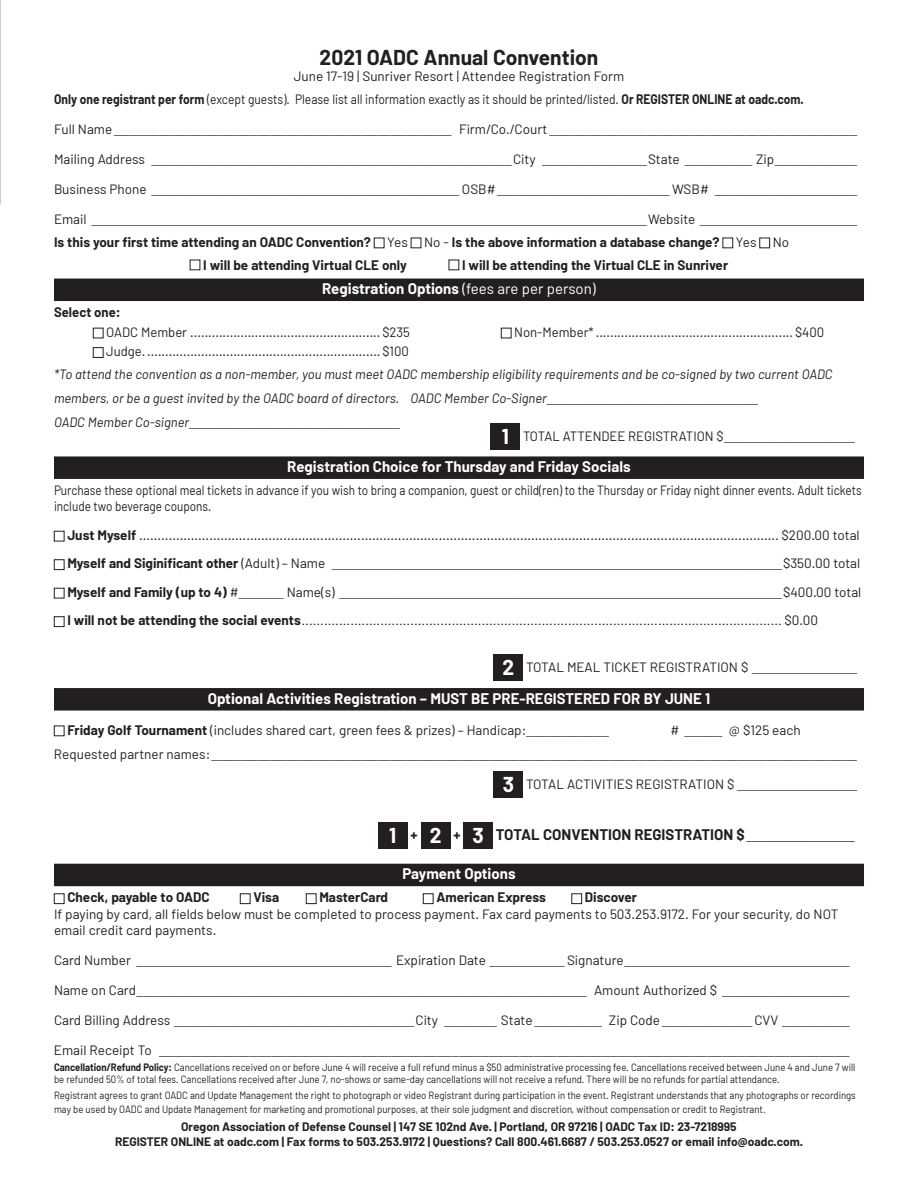
<style>
.page{position:relative;width:918px;height:1188px;background:#fff}
.page>*{position:absolute;margin:0;border:0;box-sizing:border-box;transform-origin:0 0}
.t1{font:700 21px "Barlow";color:#231f20}
.t2{font:700 15px "Barlow";color:#fff}
.t3{font:700 15px "Barlow";color:#231f20}
.t4{font:13.5px/28.5px "Helvetica";color:#231f20;text-align:justify}
.t5{font:13.5px/23px "Barlow";color:#231f20}
.t6{font:700 13.5px/23px "Barlow";color:#231f20}
.t7{font:italic 13.5px/24px "Barlow";color:#231f20}
.t8{font:13.5px/16.2px "Barlow";color:#231f20;scale:.87 1}
.t9{font:700 12px/14.4px "Barlow";color:#231f20;text-align:center}
.t10{font:10.5px/12.6px "Barlow";color:#231f20;scale:.91 1}
.s1{font-weight:700}
.s2{font-family:"Barlow"}
.s3{font-weight:400}
.s4{font-family:"Helvetica";font-style:normal}
.s5{font-family:"Barlow";font-style:italic}
.s6{font-weight:700;font-size:21px;color:#fff}
.s7{font-family:"Helvetica"}
.s8{font-family:"Barlow";font-weight:700}
.s9{font-size:21px;color:#fff}
</style>
<div class="page">
<div style="left:54px;top:279px;width:810px;height:22px;background:#231f20"></div>
<div style="left:54px;top:456px;width:810px;height:23px;background:#231f20"></div>
<div style="left:54px;top:688px;width:810px;height:23px;background:#231f20"></div>
<div style="left:54px;top:864px;width:810px;height:22px;background:#231f20"></div>
<div style="left:723px;top:238px;width:10px;height:10px;border:1px solid #231f20"></div>
<div style="left:759px;top:238px;width:11px;height:10px;border:1px solid #231f20"></div>
<div style="left:93px;top:328px;width:10px;height:10px;border:1px solid #231f20"></div>
<div style="left:501px;top:328px;width:10px;height:10px;border:1px solid #231f20"></div>
<div style="left:93px;top:347px;width:10px;height:11px;border:1px solid #231f20"></div>
<div style="left:490px;top:423px;width:30px;height:27px;background:#231f20"></div>
<div style="left:54px;top:531px;width:10px;height:10px;border:1px solid #231f20"></div>
<div style="left:54px;top:559px;width:10px;height:11px;border:1px solid #231f20"></div>
<div style="left:54px;top:588px;width:10px;height:10px;border:1px solid #231f20"></div>
<div style="left:54px;top:616px;width:10px;height:11px;border:1px solid #231f20"></div>
<div style="left:494px;top:654px;width:29px;height:27px;background:#231f20"></div>
<div style="left:54px;top:726px;width:10px;height:10px;border:1px solid #231f20"></div>
<div style="left:494px;top:771px;width:29px;height:27px;background:#231f20"></div>
<div style="left:378px;top:822px;width:30px;height:27px;background:#231f20"></div>
<div style="left:421px;top:822px;width:30px;height:27px;background:#231f20"></div>
<div style="left:463px;top:822px;width:30px;height:27px;background:#231f20"></div>
<div style="left:54px;top:894px;width:10px;height:10px;border:1px solid #231f20"></div>
<div style="left:240px;top:894px;width:10px;height:10px;border:1px solid #231f20"></div>
<div style="left:306px;top:894px;width:10px;height:10px;border:1px solid #231f20"></div>
<div style="left:423px;top:894px;width:10px;height:10px;border:1px solid #231f20"></div>
<div style="left:572px;top:894px;width:10px;height:10px;border:1px solid #231f20"></div>
<h1 class="t1" style="left:320px;top:44px;width:280px">2021 OADC Annual Convention</h1>
<p class="t5" style="left:54px;top:64px;width:751px;text-indent:240px">June 17-19 | Sunriver Resort | Attendee Registration Form<br><span class="s1">Only one registrant per form</span> (except guests). Please list all information exactly as it should be printed/listed. <span class="s1">Or REGISTER ONLINE at oadc.com.</span></p>
<p class="t4" style="left:54px;top:115px;width:805px"><span class="s2">Full Name</span>_____________________________________________ <span class="s2">Firm/Co./Court</span> _________________________________________</p>
<p class="t4" style="left:54px;top:145px;width:805px"><span class="s2">Mailing Address</span> ________________________________________________<span class="s2">City</span> ______________<span class="s2">State</span> _________ <span class="s2">Zip</span>___________</p>
<p class="t4" style="left:54px;top:175px;width:805px"><span class="s2">Business Phone</span> _________________________________________ <span class="s2">OSB#</span>_______________________ <span class="s2">WSB#</span> ___________________</p>
<p class="t4" style="left:54px;top:205px;width:805px"><span class="s2">Email</span> __________________________________________________________________________<span class="s2">Website</span> _____________________</p>
<p class="t6" style="left:203px;top:230px;width:588px;text-indent:-149px">Is this your first time attending an OADC Convention? <span class="s3">Yes No -</span> Is the above information a database change? <span class="s3">Yes No<br></span>I will be attending Virtual CLE only</p>
<p class="t6" style="left:462px;top:253px;width:268px">I will be attending the Virtual CLE in Sunriver</p>
<p class="t2" style="left:322px;top:280px;width:275px">Registration Options <span class="s3">(fees are per person)</span></p>
<p class="t6" style="left:54px;top:301px;width:68px">Select one:</p>
<p class="t5" style="left:106px;top:320px;width:305px">OADC Member ..................................................... $235</p>
<p class="t5" style="left:514px;top:320px;width:311px">Non-Member* ....................................................... $400</p>
<p class="t5" style="left:106px;top:340px;width:304px">Judge. ................................................................. $100</p>
<p class="t7" style="left:54px;top:362px;width:780px">*To attend the convention as a non-member, you must meet OADC membership eligibility requirements and be co-signed by two current OADC members, or be a guest invited by the OADC board of directors. OADC Member Co-Signer<span class="s4">_____________________________</span></p>
<p class="t4" style="left:54px;top:409px;width:348px"><span class="s5">OADC Member Co-signer</span>_____________________________</p>
<p class="t5" style="left:502px;top:424px;width:355px"><span class="s6">1</span> TOTAL ATTENDEE REGISTRATION $<span class="s7">__________________</span></p>
<p class="t2" style="left:287px;top:457px;width:345px">Registration Choice for Thursday and Friday Socials</p>
<p class="t8" style="left:54px;top:482px;width:930px">Purchase these optional meal tickets in advance if you wish to bring a companion, guest or child(ren) to the Thursday or Friday night dinner events. Adult tickets include two beverage coupons.</p>
<p class="t5" style="left:67px;top:523px;width:794px"><span class="s1">Just Myself</span> ............................................................................................................................................................................. $200.00 total</p>
<p class="t4" style="left:67px;top:550px;width:796px"><span class="s8">Myself and Siginificant other</span> <span class="s2">(Adult) – Name</span> ____________________________________________________________<span class="s2">$350.00 total </span><span class="s8">Myself and Family (up to 4)</span> <span class="s2">#</span>______ <span class="s2">Name(s)</span> ___________________________________________________________<span class="s2">$400.00 total </span><span class="s8">I will not be attending the social events</span>................................................................................................................................ <span class="s2">$0.00</span></p>
<p class="t5" style="left:502px;top:656px;width:356px"><span class="s6">2</span> TOTAL MEAL TICKET REGISTRATION $ <span class="s7">______________</span></p>
<p class="t2" style="left:208px;top:689px;width:504px">Optional Activities Registration – MUST BE PRE-REGISTERED FOR BY JUNE 1</p>
<p class="t5" style="left:67px;top:718px;width:543px"><span class="s1">Friday Golf Tournament</span> (includes shared cart, green fees &amp; prizes) – Handicap:<span class="s7">___________</span></p>
<p class="t5" style="left:670px;top:718px;width:132px"># <span class="s7">_____</span> @ $125 each</p>
<p class="t4" style="left:54px;top:740px;width:805px"><span class="s2">Requested partner names:</span>______________________________________________________________________________________</p>
<p class="t5" style="left:503px;top:773px;width:356px"><span class="s6">3</span> TOTAL ACTIVITIES REGISTRATION $ <span class="s7">________________</span></p>
<p class="t3" style="left:389px;top:826px;width:467px"><span class="s9">1</span> + <span class="s9">2</span> + <span class="s9">3</span> TOTAL CONVENTION REGISTRATION $<span class="s7">_____________</span></p>
<p class="t2" style="left:402px;top:865px;width:115px">Payment Options</p>
<p class="t6" style="left:67px;top:886px;width:144px">Check, payable to OADC</p>
<p class="t6" style="left:253px;top:886px;width:27px">Visa</p>
<p class="t6" style="left:319px;top:886px;width:70px">MasterCard</p>
<p class="t6" style="left:436px;top:886px;width:111px">American Express</p>
<p class="t6" style="left:585px;top:886px;width:54px">Discover</p>
<p class="t5" style="left:54px;top:905px;width:786px;line-height:16.2px">If paying by card, all fields below must be completed to process payment. Fax card payments to 503.253.9172. For your security, do NOT email credit card payments.</p>
<p class="t4" style="left:54px;top:946px;width:797px"><span class="s2">Card Number</span> __________________________________ <span class="s2">Expiration Date</span> __________ <span class="s2">Signature</span>______________________________</p>
<p class="t4" style="left:54px;top:976px;width:797px"><span class="s2">Name on Card</span>____________________________________________________________ <span class="s2">Amount Authorized $</span> _________________</p>
<p class="t4" style="left:54px;top:1006px;width:797px"><span class="s2">Card Billing Address</span> ________________________________<span class="s2">City</span> _______ <span class="s2">State</span> _________ <span class="s2">Zip Code</span> ____________ <span class="s2">CVV</span> _________</p>
<p class="t4" style="left:54px;top:1036px;width:797px"><span class="s2">Email Receipt To</span> ____________________________________________________________________________________________</p>
<p class="t10" style="left:54px;top:1060px;width:882px"><span class="s1">Cancellation/Refund Policy:</span> Cancellations received on or before June 4 will receive a full refund minus a $50 administrative processing fee. Cancellations received between June 4 and June 7 will be refunded 50% of total fees. Cancellations received after June 7, no-shows or same-day cancellations will not receive a refund. There will be no refunds for partial attendance.</p>
<p class="t10" style="left:54px;top:1088px;width:883px;line-height:14.4px">Registrant agrees to grant OADC and Update Management the right to photograph or video Registrant during participation in the event. Registrant understands that any photographs or recordings may be used by OADC and Update Management for marketing and promotional purposes, at their sole judgment and discretion, without compensation or credit to Registrant.</p>
<p class="t9" style="left:115px;top:1120px;width:689px">Oregon Association of Defense Counsel | 147 SE 102nd Ave. | Portland, OR 97216 | OADC Tax ID: 23-7218995<br>REGISTER ONLINE at oadc.com | Fax forms to 503.253.9172 | Questions? Call 800.461.6687 / 503.253.0527 or email info@oadc.com.</p>
</div>
